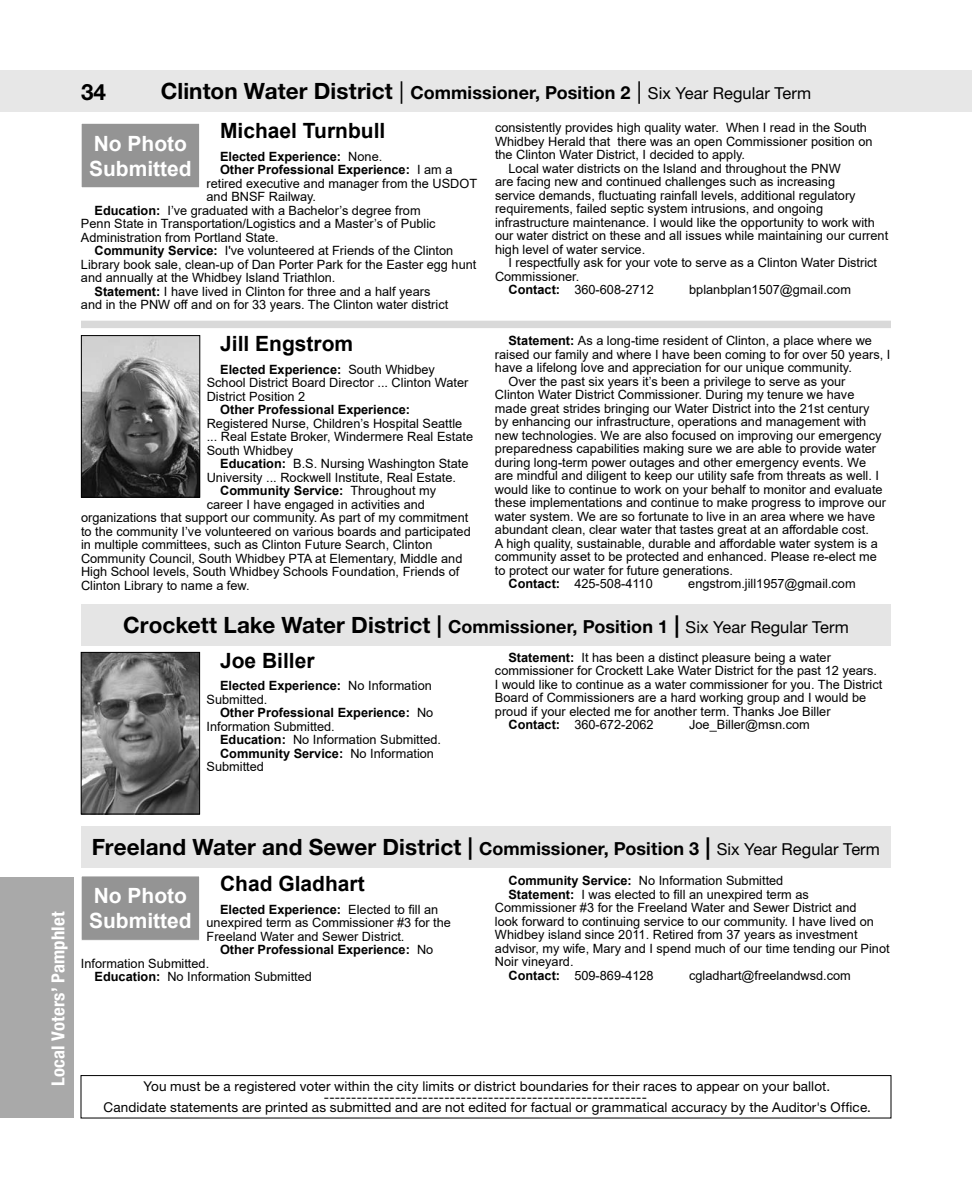
<style>
.page{position:relative;width:972px;height:1188px;background:#fff}
.page>*{position:absolute;margin:0;border:0;box-sizing:border-box;transform-origin:0 0}
.Bold_measure_number{font:700 22.5px "Helvetica Neue LT Std";letter-spacing:.005em;color:#000}
.t1{font:700 21px "Arial";color:#000}
.t2{font:700 21px/25.2px "Arial";color:#fff}
.Bold_measure_number-2{font:700 18px "Helvetica Neue LT Std";letter-spacing:.005em;color:#000}
.t3{font:700 condensed 18px "Helvetica Neue LT Std";letter-spacing:.01em;color:#fff;scale:1.04 1}
.t4{font:13.5px/10.5px "Helvetica Neue LT Std";letter-spacing:.01em;color:#000;text-align:center}
.t5{font:12.75px/13.5px "Arial";color:#000}
.t6{font:700 12.75px/13.5px "Arial";color:#000}
.s1{font-size:22.5px}
.s2{font-weight:400;font-size:22.5px}
.s3{font-weight:400;font-size:16.5px}
.s4{font-weight:400}
.s5{font-weight:700}
.s6{font-size:18px}
</style>
<div class="page">
<div style="left:0;top:877px;width:74px;height:240px;background:#a9a9a9"></div>
<div style="left:945px;top:70px;width:27px;height:42px;background:#e7e7e7"></div>
<div style="left:0;top:70px;width:945px;height:42px;background:#e7e7e7"></div>
<div style="left:81px;top:1075px;width:810px;height:43px;border:1px solid #000"></div>
<img style="left:83px;top:654px;width:115px;height:158px">
<div style="left:81px;top:652px;width:119px;height:162px;border:1px solid #000"></div>
<div style="left:81px;top:826px;width:810px;height:42px;background:#e5e5e5"></div>
<div style="left:81px;top:876px;width:119px;height:64px;background:#949494"></div>
<div style="left:81px;top:876px;width:119px;height:65px;border:1px solid #fff"></div>
<div style="left:81px;top:604px;width:810px;height:41px;background:#e5e5e5"></div>
<div style="left:81px;top:123px;width:119px;height:65px;background:#949494"></div>
<div style="left:81px;top:123px;width:119px;height:65px;border:1px solid #fff"></div>
<div style="left:81px;top:321px;width:810px;height:7px;background:#d9d9d9"></div>
<img style="left:83px;top:337px;width:115px;height:158px">
<div style="left:81px;top:335px;width:119px;height:162px;border:1px solid #000"></div>
<h1 class="Bold_measure_number" style="left:81px;top:78px;width:27px">34</h1>
<p class="Bold_measure_number-2" style="left:161px;top:81px;width:652px"><span class="s1">Clinton Water District</span> <span class="s2">|</span> Commissioner, Position 2 <span class="s2">|</span> <span class="s3">Six Year Regular Term</span></p>
<p class="t1" style="left:220px;top:116px;width:167px">Michael Turnbull</p>
<p class="t6" style="left:220px;top:150px;width:164px">Elected Experience: <span class="s4">None.</span></p>
<p class="t5" style="left:207px;top:163px;width:272px;text-indent:14px"><span class="s5">Other Professional Experience:</span> I am a retired executive and manager from the USDOT and BNSF Railway.</p>
<p class="t5" style="left:81px;top:204px;width:356px;text-indent:14px"><span class="s5">Education:</span> I’ve graduated with a Bachelor’s degree from<br>Penn State in Transportation/Logistics and a Master’s of Public<br>Administration from Portland State.</p>
<p class="t5" style="left:81px;top:244px;width:397px;text-indent:14px"><span class="s5">Community Service:</span> I've volunteered at Friends of the Clinton<br>Library book sale, clean-up of Dan Porter Park for the Easter egg hunt and annually at the Whidbey Island Triathlon.</p>
<p class="t5" style="left:81px;top:285px;width:369px;text-align:center"><span class="s5">Statement:</span> I have lived in Clinton for three and a half years<br>and in the PNW off and on for 33 years. The Clinton water district</p>
<p class="t2" style="left:89px;top:131px;width:104px">No Photo<br>Submitted</p>
<p class="t1" style="left:220px;top:329px;width:135px">Jill Engstrom</p>
<p class="t5" style="left:207px;top:362px;width:263px;text-indent:14px"><span class="s5">Elected Experience:</span> South Whidbey<br>School District Board Director ... Clinton Water<br>District Position 2</p>
<p class="t5" style="left:207px;top:403px;width:268px;text-indent:14px"><span class="s5">Other Professional Experience:<br></span>Registered Nurse, Children’s Hospital Seattle ... Real Estate Broker, Windermere Real Estate South Whidbey</p>
<p class="t5" style="left:207px;top:457px;width:263px;text-indent:14px"><span class="s5">Education:</span> B.S. Nursing Washington State<br>University ... Rockwell Institute, Real Estate.</p>
<p class="t6" style="left:220px;top:484px;width:217px">Community Service: <span class="s4">Throughout my</span></p>
<p class="t5" style="left:207px;top:497px;width:220px">career I have engaged in activities and</p>
<p class="t5" style="left:81px;top:511px;width:389px">organizations that support our community. As part of my commitment</p>
<p class="t5" style="left:81px;top:524px;width:391px">to the community I’ve volunteered on various boards and participated</p>
<p class="t5" style="left:81px;top:538px;width:353px">in multiple committees, such as Clinton Future Search, Clinton</p>
<p class="t5" style="left:81px;top:551px;width:383px">Community Council, South Whidbey PTA at Elementary, Middle and</p>
<p class="t5" style="left:81px;top:565px;width:380px">High School levels, South Whidbey Schools Foundation, Friends of</p>
<p class="t5" style="left:81px;top:578px;width:170px">Clinton Library to name a few.</p>
<p class="t5" style="left:495px;top:121px;width:379px">consistently provides high quality water. When I read in the South<br>Whidbey Herald that there was an open Commissioner position on the Clinton Water District, I decided to apply.</p>
<p class="t5" style="left:495px;top:162px;width:395px;text-indent:14px">Local water districts on the Island and throughout the PNW<br>are facing new and continued challenges such as increasing<br>service demands, fluctuating rainfall levels, additional regulatory requirements, failed septic system intrusions, and ongoing infrastructure maintenance. I would like the opportunity to work with our water district on these and all issues while maintaining our current high level of water service.</p>
<p class="t5" style="left:495px;top:256px;width:384px;text-indent:14px">I respectfully ask for your vote to serve as a Clinton Water District<br>Commissioner.</p>
<p class="t5" style="left:509px;top:283px;width:147px"><span class="s5">Contact:</span> 360-608-2712</p>
<p class="t5" style="left:689px;top:283px;width:163px">bplanbplan1507@gmail.com</p>
<p class="t5" style="left:495px;top:334px;width:397px;text-indent:14px"><span class="s5">Statement:</span> As a long-time resident of Clinton, a place where we raised our family and where I have been coming to for over 50 years, I have a lifelong love and appreciation for our unique community.</p>
<p class="t5" style="left:495px;top:374px;width:393px;text-indent:14px">Over the past six years it’s been a privilege to serve as your Clinton Water District Commissioner. During my tenure we have made great strides bringing our Water District into the 21st century<br>by enhancing our infrastructure, operations and management with new technologies. We are also focused on improving our emergency preparedness capabilities making sure we are able to provide water during long-term power outages and other emergency events. We are mindful and diligent to keep our utility safe from threats as well. I would like to continue to work on your behalf to monitor and evaluate these implementations and continue to make progress to improve our water system. We are so fortunate to live in an area where we have abundant clean, clear water that tastes great at an affordable cost.<br>A high quality, sustainable, durable and affordable water system is a community asset to be protected and enhanced. Please re-elect me to protect our water for future generations.</p>
<p class="t5" style="left:508px;top:577px;width:146px"><span class="s5">Contact:</span> 425-508-4110</p>
<p class="t5" style="left:688px;top:577px;width:169px">engstrom.jill1957@gmail.com</p>
<p class="Bold_measure_number" style="left:123px;top:611px;width:727px">Crockett Lake Water District | <span class="s6">Commissioner, Position 1</span> | <span class="s3">Six Year Regular Term</span></p>
<p class="t1" style="left:220px;top:646px;width:96px">Joe Biller</p>
<p class="t5" style="left:207px;top:679px;width:227px;text-indent:14px"><span class="s5">Elected Experience:</span> No Information<br>Submitted.</p>
<p class="t6" style="left:207px;top:706px;width:228px;text-indent:14px">Other Professional Experience: <span class="s4">No<br>Information Submitted.</span></p>
<p class="t5" style="left:220px;top:733px;width:223px"><span class="s5">Education:</span> No Information Submitted.</p>
<p class="t5" style="left:207px;top:747px;width:229px;text-indent:14px"><span class="s5">Community Service:</span> No Information<br>Submitted</p>
<p class="t5" style="left:495px;top:651px;width:389px;text-indent:14px"><span class="s5">Statement:</span> It has been a distinct pleasure being a water commissioner for Crockett Lake Water District for the past 12 years.<br>I would like to continue as a water commissioner for you. The District Board of Commissioners are a hard working group and I would be proud if your elected me for another term. Thanks Joe Biller</p>
<p class="t5" style="left:508px;top:718px;width:147px"><span class="s5">Contact:</span> 360-672-2062</p>
<p class="t5" style="left:689px;top:718px;width:122px">Joe_Biller@msn.com</p>
<h3 class="t3" style="left:47px;top:1086px;width:169px;rotate:-90deg">Local Voters’ Pamphlet</h3>
<p class="Bold_measure_number" style="left:92px;top:833px;width:790px">Freeland Water and Sewer District | <span class="s6">Commissioner, Position 3</span> | <span class="s3">Six Year Regular Term</span></p>
<p class="t1" style="left:220px;top:869px;width:146px">Chad Gladhart</p>
<p class="t5" style="left:207px;top:902px;width:246px;text-indent:14px"><span class="s5">Elected Experience:</span> Elected to fill an unexpired term as Commissioner #3 for the<br>Freeland Water and Sewer District.</p>
<p class="t6" style="left:220px;top:943px;width:215px">Other Professional Experience: <span class="s4">No</span></p>
<p class="t5" style="left:81px;top:956px;width:130px">Information Submitted.</p>
<p class="t5" style="left:95px;top:970px;width:219px"><span class="s5">Education:</span> No Information Submitted</p>
<p class="t5" style="left:508px;top:874px;width:276px"><span class="s5">Community Service:</span> No Information Submitted</p>
<p class="t5" style="left:495px;top:887px;width:396px;text-indent:14px"><span class="s5">Statement:</span> I was elected to fill an unexpired term as Commissioner #3 for the Freeland Water and Sewer District and<br>look forward to continuing service to our community. I have lived on Whidbey island since 2011. Retired from 37 years as investment advisor, my wife, Mary and I spend much of our time tending our Pinot Noir vineyard.</p>
<p class="t5" style="left:508px;top:968px;width:147px"><span class="s5">Contact:</span> 509-869-4128</p>
<p class="t5" style="left:689px;top:968px;width:163px">cgladhart@freelandwsd.com</p>
<p class="t2" style="left:89px;top:883px;width:104px">No Photo<br>Submitted</p>
<p class="t4" style="left:104px;top:1081px;width:769px">You must be a registered voter within the city limits or district boundaries for their races to appear on your ballot. -----------------------------------------------------------<br>Candidate statements are printed as submitted and are not edited for factual or grammatical accuracy by the Auditor's Office.</p>
</div>
